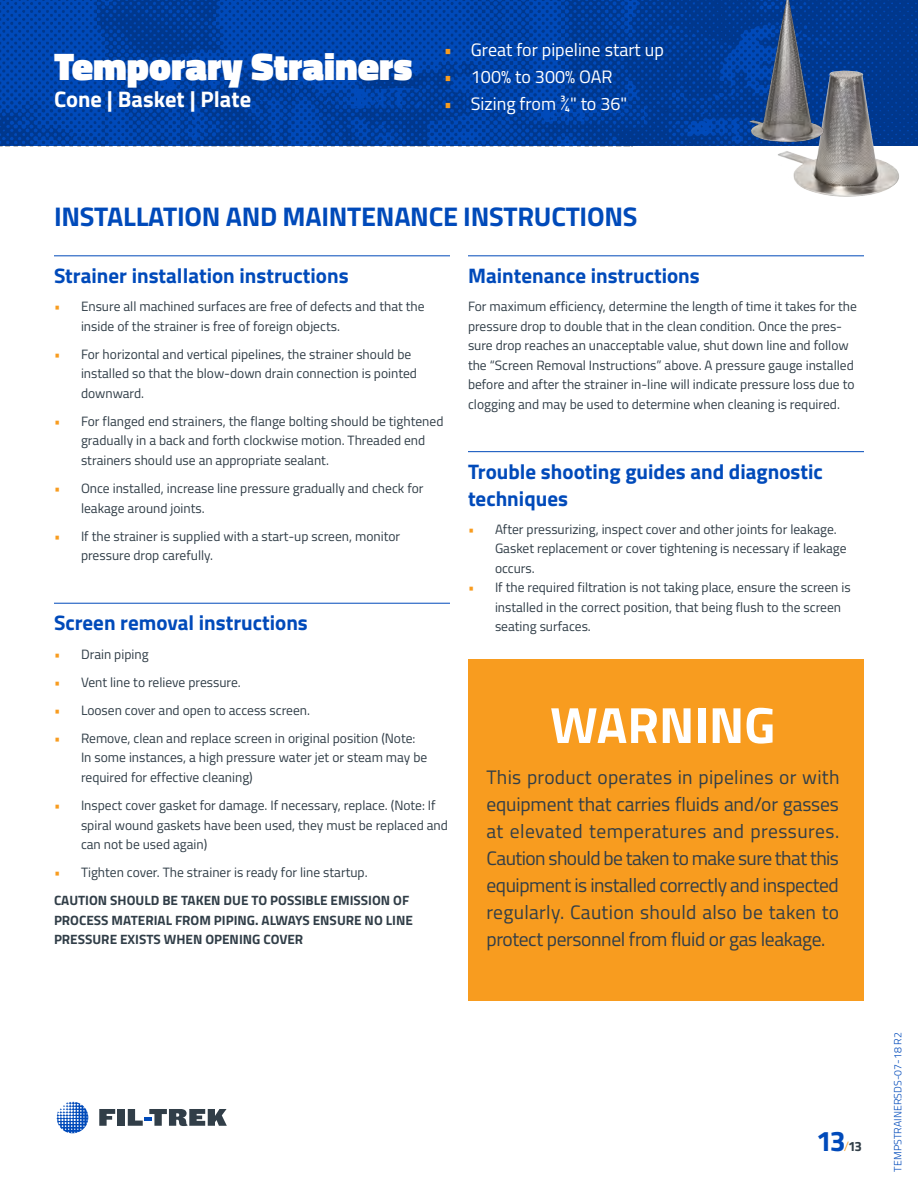
<style>
.page{position:relative;width:918px;height:1188px;background:#fff}
.page>*{position:absolute;margin:0;border:0;box-sizing:border-box;transform-origin:0 0}
.Bullets{font:700 51px "Titillium Web";color:#fff}
.t1{font:900 39px "Titillium Web";color:#fff}
.t2{font:700 28.5px "Titillium Web";color:#004aba}
.Section_Headline{font:700 27px "Titillium Web";letter-spacing:-.01em;color:#004aba}
.t3{font:700 22.5px "Titillium Web";color:#fff}
.Minor_headline{font:700 21px/27px "Titillium Web";color:#004aba}
.body{font:19.5px/27px "Titillium Web";letter-spacing:-.02em;color:#313e48;text-align:justify}
.t4{font:18px "Titillium Web";color:#fff}
.Bullets-2{font:13.5px/19.5px "Titillium Web";color:#313e48}
.body-2{font:13.5px/19.5px "Titillium Web";color:#313e48}
.Bullets-3{font:700 13.5px/19.5px "Titillium Web";color:#313e48}
.t5{font:300 10.5px "Titillium Web";letter-spacing:.01em;color:#004aba}
.s1{color:#f89c1f}
.s2{font-weight:300;font-size:13.5px;color:#f89c1f}
.s3{font-size:13.5px;color:#313e48}
</style>
<div class="page">
<img style="left:0;top:0;width:918px;height:146px">
<img style="left:778px;top:65px;width:124px;height:132px">
<img style="left:746px;top:0;width:79px;height:146px">
<div style="left:468px;top:660px;width:396px;height:341px;background:#f89c1f"></div>
<hr style="left:54px;top:256px;width:396px;height:1px;background:#004aba">
<hr style="left:54px;top:603px;width:396px;height:1px;background:#004aba">
<hr style="left:468px;top:256px;width:396px;height:1px;background:#004aba">
<hr style="left:468px;top:451px;width:396px;height:1px;background:#004aba">
<svg style="left:57px;top:1102px;width:31px;height:31px"></svg>
<svg style="left:99px;top:1109px;width:16px;height:17px"></svg>
<div style="left:117px;top:1109px;width:8px;height:17px;background:#313e48"></div>
<svg style="left:128px;top:1109px;width:99px;height:17px"></svg>
<h2 class="t1" style="left:54px;top:38px;width:360px">Temporary Strainers</h2>
<h3 class="t4" style="left:444px;top:37px;width:222px"><span class="s1">•</span> Great for pipeline start up</h3>
<h3 class="t4" style="left:444px;top:64px;width:170px"><span class="s1">•</span> 100% to 300% OAR</h3>
<h3 class="t3" style="left:54px;top:82px;width:199px">Cone | Basket | Plate</h3>
<h3 class="t4" style="left:444px;top:90px;width:185px"><span class="s1">•</span> Sizing from ¾" to 36"</h3>
<p class="Section_Headline" style="left:54px;top:196px;width:585px">INSTALLATION AND MAINTENANCE INSTRUCTIONS</p>
<p class="Minor_headline" style="left:54px;top:261px;width:296px">Strainer installation instructions</p>
<p class="Bullets-2" style="left:81px;top:296px;width:345px;text-indent:-27px"><span class="s1">•</span> Ensure all machined surfaces are free of defects and that the inside of the strainer is free of foreign objects.</p>
<p class="Bullets-2" style="left:81px;top:344px;width:338px;text-indent:-27px"><span class="s1">•</span> For horizontal and vertical pipelines, the strainer should be installed so that the blow-down drain connection is pointed downward.</p>
<p class="Bullets-2" style="left:81px;top:411px;width:364px;text-indent:-27px"><span class="s1">•</span> For flanged end strainers, the flange bolting should be tightened gradually in a back and forth clockwise motion. Threaded end strainers should use an appropriate sealant.</p>
<p class="Bullets-2" style="left:81px;top:478px;width:344px;text-indent:-27px"><span class="s1">•</span> Once installed, increase line pressure gradually and check for leakage around joints.</p>
<p class="Bullets-2" style="left:81px;top:526px;width:321px;text-indent:-27px"><span class="s1">•</span> If the strainer is supplied with a start-up screen, monitor pressure drop carefully.</p>
<p class="Minor_headline" style="left:54px;top:608px;width:255px">Screen removal instructions</p>
<p class="Bullets-2" style="left:54px;top:643px;width:96px"><span class="s1">•</span> Drain piping</p>
<p class="Bullets-2" style="left:54px;top:672px;width:188px"><span class="s1">•</span> Vent line to relieve pressure.</p>
<p class="Bullets-2" style="left:54px;top:700px;width:258px"><span class="s1">•</span> Loosen cover and open to access screen.</p>
<p class="Bullets-2" style="left:81px;top:728px;width:348px;text-indent:-27px"><span class="s1">•</span> Remove, clean and replace screen in original position (Note:<br>In some instances, a high pressure water jet or steam may be required for effective cleaning)</p>
<p class="Bullets-2" style="left:81px;top:795px;width:368px;text-indent:-27px"><span class="s1">•</span> Inspect cover gasket for damage. If necessary, replace. (Note: If spiral wound gaskets have been used, they must be replaced and can not be used again)</p>
<p class="Bullets-2" style="left:54px;top:862px;width:315px"><span class="s1">•</span> Tighten cover. The strainer is ready for line startup.</p>
<p class="Bullets-3" style="left:54px;top:890px;width:360px">CAUTION SHOULD BE TAKEN DUE TO POSSIBLE EMISSION OF<br>PROCESS MATERIAL FROM PIPING. ALWAYS ENSURE NO LINE<br>PRESSURE EXISTS WHEN OPENING COVER</p>
<p class="Minor_headline" style="left:468px;top:261px;width:233px">Maintenance instructions</p>
<p class="body-2" style="left:468px;top:296px;width:391px">For maximum efficiency, determine the length of time it takes for the pressure drop to double that in the clean condition. Once the pres&shy;sure drop reaches an unacceptable value, shut down line and follow the “Screen Removal Instructions” above. A pressure gauge installed before and after the strainer in-line will indicate pressure loss due to clogging and may be used to determine when cleaning is required.</p>
<p class="Minor_headline" style="left:468px;top:457px;width:356px">Trouble shooting guides and diagnostic techniques</p>
<p class="Bullets-2" style="left:495px;top:519px;width:353px;text-indent:-27px"><span class="s1">•</span> After pressurizing, inspect cover and other joints for leakage.<br>Gasket replacement or cover tightening is necessary if leakage occurs.</p>
<p class="Bullets-2" style="left:495px;top:577px;width:357px;text-indent:-27px"><span class="s1">•</span> If the required filtration is not taking place, ensure the screen is installed in the correct position, that being flush to the screen seating surfaces.</p>
<p class="Bullets" style="left:550px;top:686px;width:227px">WARNING</p>
<p class="body" style="left:486px;top:762px;width:355px">This product operates in pipelines or with equipment that carries fluids and/or gasses at elevated temperatures and pressures.<br>Caution should be taken to make sure that this equipment is installed correctly and inspected regularly. Caution should also be taken to protect personnel from fluid or gas leakage.</p>
<h3 class="t2" style="left:816px;top:1119px;width:47px">13<span class="s2">/</span><span class="s3">13</span></h3>
<p class="t5" style="left:890px;top:1172px;width:141px;rotate:-90deg">TempSTrainerSdS-07-18 r2</p>
</div>
